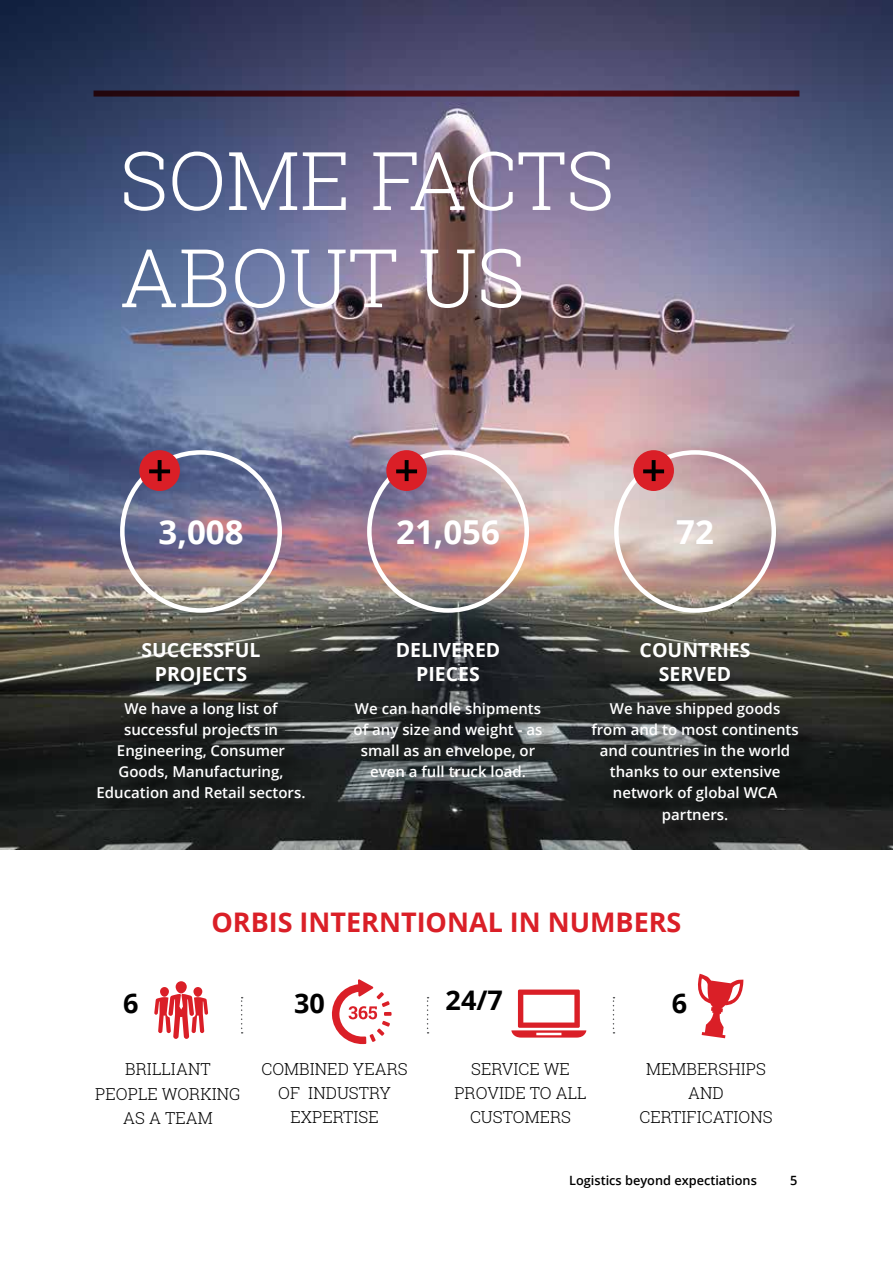
<style>
.page{position:relative;width:893px;height:1263px;background:#fff}
.page>*{position:absolute;margin:0;border:0;box-sizing:border-box;transform-origin:0 0}
.t1{font:300 81px/97.2px "Roboto Slab";color:#fff}
.t2{font:700 33px "Open Sans";color:#fff}
.t3{font:700 27px "Open Sans";color:#da1f27}
.t4{font:700 27px "Open Sans";color:#000}
.t5{font:700 19.5px/23.4px "Open Sans";color:#fff;text-align:center}
.t6{font:300 16.5px/24px "Roboto Slab";color:#000;text-align:center}
.t7{font:600 15px/21px "Open Sans";color:#fff;text-align:center}
.t8{font:600 12.75px "Open Sans";color:#000}
</style>
<div class="page">
<svg style="left:241px;top:997px;width:2px;height:36px"></svg>
<div style="left:160px;top:987px;width:9px;height:10px;background:#da1f27;border-radius:50%"></div>
<div style="left:193px;top:987px;width:9px;height:10px;background:#da1f27;border-radius:50%"></div>
<div style="left:176px;top:981px;width:11px;height:12px;background:#da1f27;border-radius:50%"></div>
<svg style="left:154px;top:994px;width:54px;height:45px"></svg>
<svg style="left:427px;top:997px;width:2px;height:36px"></svg>
<svg style="left:613px;top:997px;width:1px;height:36px"></svg>
<svg style="left:331px;top:979px;width:61px;height:65px"></svg>
<svg style="left:698px;top:974px;width:45px;height:64px"></svg>
<svg style="left:511px;top:989px;width:75px;height:48px"></svg>
<img style="left:0;top:0;width:893px;height:849px">
<div style="left:120px;top:450px;width:162px;height:163px;border:4px solid #fff;border-radius:50%"></div>
<div style="left:367px;top:450px;width:162px;height:163px;border:4px solid #fff;border-radius:50%"></div>
<div style="left:614px;top:450px;width:162px;height:163px;border:4px solid #fff;border-radius:50%"></div>
<div style="left:139px;top:450px;width:41px;height:41px;background:#da1f27;border-radius:50%"></div>
<svg style="left:149px;top:469px;width:21px;height:4px"></svg>
<svg style="left:158px;top:460px;width:4px;height:21px"></svg>
<div style="left:386px;top:450px;width:41px;height:41px;background:#da1f27;border-radius:50%"></div>
<svg style="left:396px;top:469px;width:21px;height:4px"></svg>
<svg style="left:405px;top:460px;width:4px;height:21px"></svg>
<div style="left:633px;top:450px;width:41px;height:41px;background:#da1f27;border-radius:50%"></div>
<svg style="left:643px;top:469px;width:21px;height:4px"></svg>
<svg style="left:652px;top:460px;width:4px;height:21px"></svg>
<div style="left:595px;top:706px;width:221px;height:135px;background:#000;opacity:.75"></div>
<div style="left:357px;top:706px;width:203px;height:90px;background:#000;opacity:.75"></div>
<div style="left:100px;top:706px;width:222px;height:111px;background:#000;opacity:.75"></div>
<h1 class="t1" style="left:120px;top:130px;width:496px">SOME FACTS<br>ABOUT US</h1>
<h2 class="t2" style="left:159px;top:509px;width:86px">3,008</h2>
<h2 class="t2" style="left:396px;top:509px;width:105px">21,056</h2>
<h2 class="t2" style="left:676px;top:509px;width:39px">72</h2>
<h3 class="t5" style="left:141px;top:638px;width:121px">SUCCESSFUL<br>PROJECTS</h3>
<p class="t7" style="left:97px;top:698px;width:210px">We have a long list of successful projects in<br>Engineering, Consumer<br>Goods, Manufacturing,<br>Education and Retail sectors.</p>
<h3 class="t5" style="left:396px;top:638px;width:106px">DELIVERED<br>PIECES</h3>
<p class="t7" style="left:354px;top:698px;width:190px">We can handle shipments of any size and weight - as small as an envelope, or even a full truck load.</p>
<h3 class="t5" style="left:640px;top:638px;width:112px">COUNTRIES<br>SERVED</h3>
<p class="t7" style="left:591px;top:698px;width:209px">We have shipped goods from and to most continents and countries in the world thanks to our extensive network of global WCA partners.</p>
<h3 class="t4" style="left:123px;top:984px;width:17px">6</h3>
<h3 class="t3" style="left:211px;top:903px;width:472px">ORBIS INTERNTIONAL IN NUMBERS</h3>
<h3 class="t4" style="left:294px;top:984px;width:32px">30</h3>
<h3 class="t4" style="left:446px;top:981px;width:59px">24/7</h3>
<h3 class="t4" style="left:672px;top:984px;width:17px">6</h3>
<p class="t6" style="left:95px;top:1057px;width:147px">BRILLIANT<br>PEOPLE WORKING<br>AS A TEAM</p>
<p class="t6" style="left:262px;top:1056px;width:148px">COMBINED YEARS<br>OF INDUSTRY<br>EXPERTISE</p>
<p class="t6" style="left:454px;top:1056px;width:134px">SERVICE WE<br>PROVIDE TO ALL<br>CUSTOMERS</p>
<p class="t6" style="left:640px;top:1056px;width:134px">MEMBERSHIPS<br>AND<br>CERTIFICATIONS</p>
<p class="t8" style="left:569px;top:1171px;width:189px">Logistics beyond expectiations</p>
<p class="t8" style="left:790px;top:1171px;width:9px">5</p>
</div>
